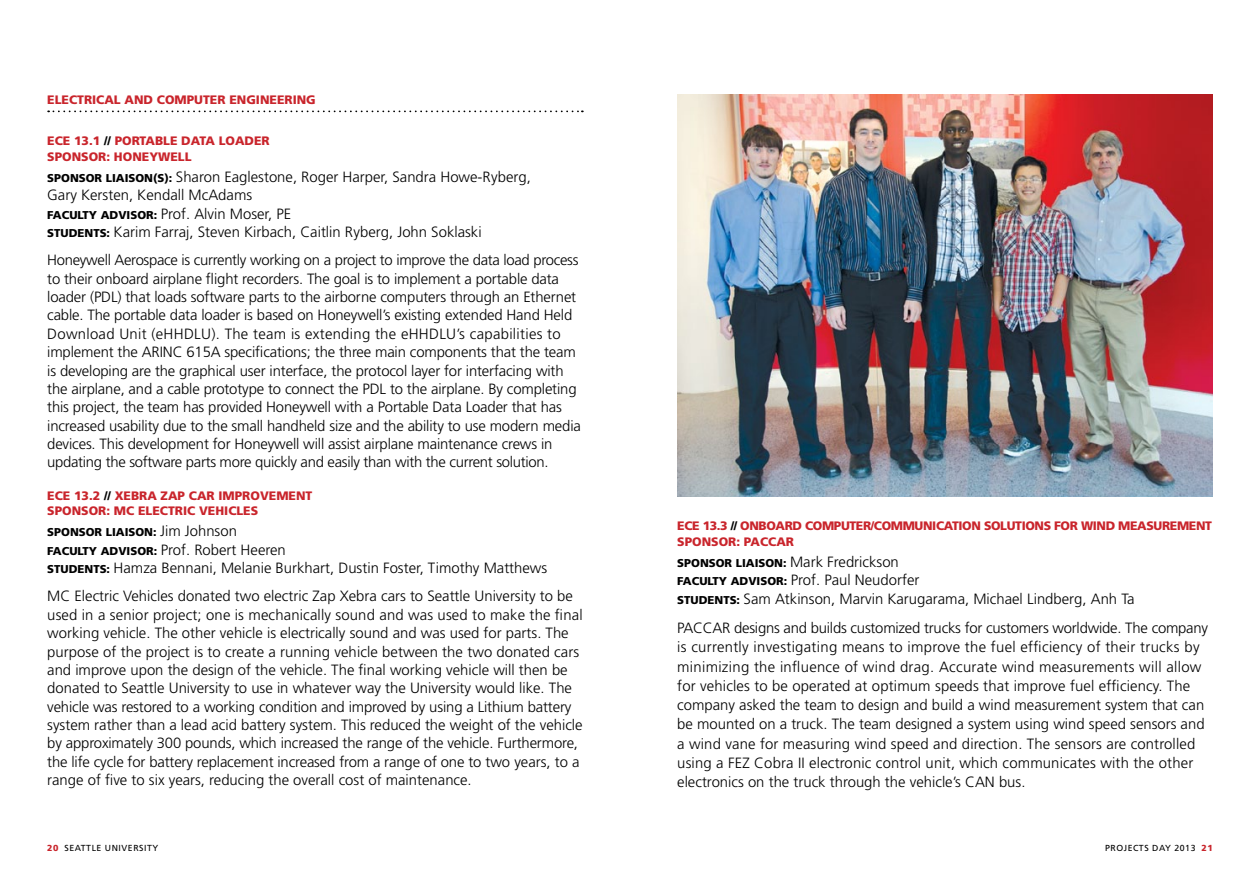
<style>
.page{position:relative;width:1260px;height:882px;background:#fff}
.page>*{position:absolute;margin:0;border:0;box-sizing:border-box;transform-origin:0 0}
.t1{font:300 14.88px/18.4px "Frutiger";color:#000}
.t2{font:900 12.25px "Frutiger";color:#c9252c}
.t3{font:900 11.38px "Frutiger";color:#000}
.t4{font:8.75px "Frutiger";letter-spacing:.06em;color:#000}
.s1{color:#000}
.s2{font-weight:900;font-size:11.38px}
.s3{font-weight:300;font-size:14.88px}
.s4{font-weight:900;color:#c9252c}
</style>
<div class="page">
<svg style="left:48px;top:111px;width:535px;height:1px"></svg>
<img style="left:677px;top:94px;width:536px;height:402px">
<p class="t2" style="left:47px;top:93px;width:270px">ELECTRICAL AND COMPUTER ENGIN EERING</p>
<p class="t2" style="left:47px;top:133px;width:84px">ECE 13.1 <span class="s1">//</span> PORTABLE</p>
<p class="t2" style="left:181px;top:133px;width:19px">DATA</p>
<p class="t2" style="left:219px;top:133px;width:17px">LOADER</p>
<p class="t2" style="left:47px;top:149px;width:104px">SPONSOR: HONEYWELL</p>
<p class="t1" style="left:47px;top:168px;width:485px"><span class="s2">SPONSOR LIAISON(S):</span> Sharon Eaglestone, Roger Harper, Sandra Howe-Ryberg, Gary Kersten, Kendall McAdams<br><span class="s2">FACULTY ADVISOR:</span> Prof. Alvin Moser, PE<br><span class="s2">STUDENTS:</span> Karim Farraj, Steven Kirbach, Caitlin Ryberg, John Soklaski</p>
<p class="t1" style="left:47px;top:251px;width:535px">Honeywell Aerospace is currently working on a project to improve the data load process to their onboard airplane flight recorders. The goal is to implement a portable data loader (PDL) that loads software parts to the airborne computers through an Ethernet cable. The portable data loader is based on Honeywell’s existing extended Hand Held Download Unit (eHHDLU). The team is extending the eHHDLU’s capabilities to implement the ARINC 615A specifications; the three main components that the team is developing are the graphical user interface, the protocol layer for interfacing with the airplane, and a cable prototype to connect the PDL to the airplane. By completing this project, the team has provided Honeywell with a Portable Data Loader that has increased usability due to the small handheld size and the ability to use modern media devices. This development for Honeywell will assist airplane maintenance crews in updating the software parts more quickly and easily than with the current solution.</p>
<p class="t2" style="left:47px;top:488px;width:77px">ECE 13.2 <span class="s1">//</span> XEBRA</p>
<p class="t2" style="left:161px;top:488px;width:68px">ZAP CAR IMPROVEME</p>
<p class="t2" style="left:296px;top:488px;width:16px">NT</p>
<p class="t2" style="left:47px;top:504px;width:107px">SPONSOR: MC ELECTR</p>
<p class="t2" style="left:183px;top:504px;width:54px">IC VEHICLES</p>
<p class="t3" style="left:47px;top:525px;width:191px">SPONSOR LIAISON: <span class="s3">Jim Johnson</span></p>
<p class="t1" style="left:47px;top:541px;width:502px"><span class="s2">FACULTY ADVISOR:</span> Prof. Robert Heeren<br><span class="s2">STUDENTS:</span> Hamza Bennani, Melanie Burkhart, Dustin Foster, Timothy Matthews</p>
<p class="t1" style="left:47px;top:587px;width:537px">MC Electric Vehicles donated two electric Zap Xebra cars to Seattle University to be used in a senior project; one is mechanically sound and was used to make the final working vehicle. The other vehicle is electrically sound and was used for parts. The purpose of the project is to create a running vehicle between the two donated cars and improve upon the design of the vehicle. The final working vehicle will then be donated to Seattle University to use in whatever way the University would like. The vehicle was restored to a working condition and improved by using a Lithium battery system rather than a lead acid battery system. This reduced the weight of the vehicle by approximately 300 pounds, which increased the range of the vehicle. Furthermore, the life cycle for battery replacement increased from a range of one to two years, to a range of five to six years, reducing the overall cost of maintenance.</p>
<p class="t2" style="left:677px;top:519px;width:91px">ECE 13.3 <span class="s1">//</span> ONBOARD</p>
<p class="t2" style="left:805px;top:519px;width:18px">COMPUTER</p>
<p class="t2" style="left:871px;top:519px;width:22px">/COMMU</p>
<p class="t2" style="left:923px;top:519px;width:77px">NICATION SOLUT</p>
<p class="t2" style="left:1022px;top:519px;width:42px">IONS FOR</p>
<p class="t2" style="left:1081px;top:519px;width:59px">WIND MEASUREME</p>
<p class="t2" style="left:1196px;top:519px;width:16px">NT</p>
<p class="t2" style="left:677px;top:534px;width:118px">SPONSOR: PACCAR</p>
<p class="t3" style="left:677px;top:556px;width:223px">SPONSOR LIAISON: <span class="s3">Mark Fredrickson</span></p>
<p class="t1" style="left:677px;top:571px;width:459px"><span class="s2">FACULTY ADVISOR:</span> Prof. Paul Neudorfer<br><span class="s2">STUDENTS:</span> Sam Atkinson, Marvin Karugarama, Michael Lindberg, Anh Ta</p>
<p class="t1" style="left:677px;top:618px;width:532px;line-height:19.2px">PACCAR designs and builds customized trucks for customers worldwide. The company is currently investigating means to improve the fuel efficiency of their trucks by minimizing the influence of wind drag. Accurate wind measurements will allow for vehicles to be operated at optimum speeds that improve fuel efficiency. The company asked the team to design and build a wind measurement system that can be mounted on a truck. The team designed a system using wind speed sensors and a wind vane for measuring wind speed and direction. The sensors are controlled using a FEZ Cobra II electronic control unit, which communicates with the other electronics on the truck through the vehicle’s CAN bus.</p>
<p class="t4" style="left:47px;top:843px;width:113px"><span class="s4">20</span> SEATTLE UNIVERSITY</p>
<p class="t4" style="left:1105px;top:843px;width:109px">PROJECTS DAY 2013 <span class="s4">21</span></p>
</div>
